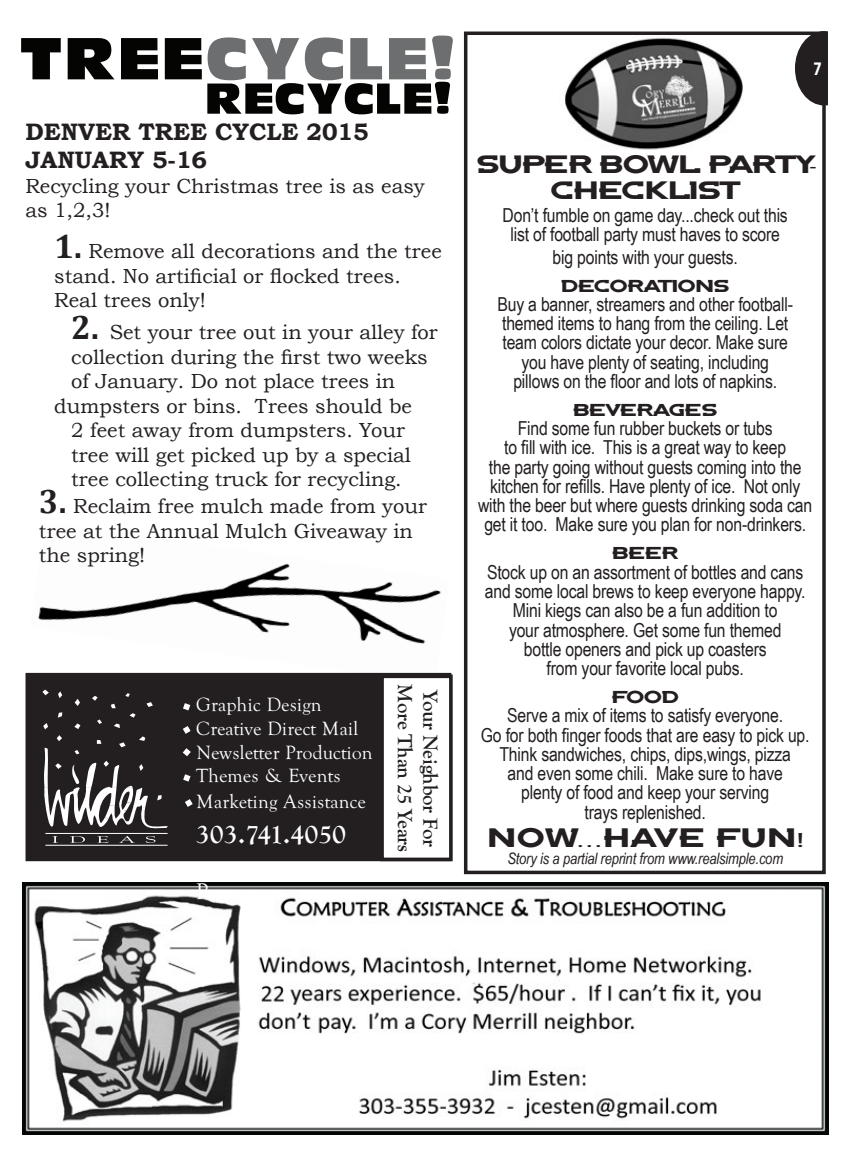
<style>
.page{position:relative;width:851px;height:1166px;background:#fff}
.page>*{position:absolute;margin:0;border:0;box-sizing:border-box;transform-origin:0 0}
.t1{font:29.75px "Broncos Primaryfin";letter-spacing:-.01em;color:#231f20}
.t2{font:28px/26.2px "Broncos Primaryfin";letter-spacing:-.07em;color:#231f20;text-align:center}
.t3{font:700 27.12px "Goudy Old Style T";letter-spacing:.02em;color:#fff}
.t4{font:700 23.8px "Bookman Old Style";color:#231f20}
.t5{font:23.45px "Goudy Old Style Normal";color:#fff}
.t6{font:700 21px "Goudy Old Style T";letter-spacing:-.01em;color:#231f20}
.t7{font:20.3px/24.5px "Bookman Old Style";color:#231f20}
.t8{font:19.78px "Goudy Old Style Normal";letter-spacing:.02em;color:#fff}
.t9{font:19.25px/19.2px "Arial Narrow";letter-spacing:-.01em;color:#231f20;text-align:center}
.t10{font:19.25px "Broncos Primaryfin";letter-spacing:-.07em;color:#231f20}
.t11{font:700 condensed 19.25px "Myriad Pro";color:#fff}
.t12{font:italic 15.75px "Arial Narrow";letter-spacing:-.01em;color:#231f20}
.s1{font-family:"Cambria";font-weight:700;font-size:33.95px}
</style>
<div class="page">
<img style="left:525px;top:31px;width:258px;height:119px">
<div style="left:464px;top:32px;width:361px;height:842px;border:4px solid #231f20"></div>
<img style="left:30px;top:563px;width:419px;height:110px">
<svg style="left:794px;top:31px;width:34px;height:74px"></svg>
<img style="left:23px;top:882px;width:805px;height:252px">
<div style="left:26px;top:674px;width:424px;height:186px;background:#231f20"></div>
<div style="left:26px;top:673px;width:425px;height:188px;border:2px solid #231f20"></div>
<hr style="left:45px;top:833px;width:122px;height:1px;background:#fff">
<hr style="left:45px;top:845px;width:122px;height:1px;background:#fff">
<svg style="left:43px;top:723px;width:5px;height:6px"></svg>
<svg style="left:42px;top:689px;width:7px;height:6px"></svg>
<svg style="left:58px;top:691px;width:4px;height:7px"></svg>
<svg style="left:58px;top:712px;width:4px;height:5px"></svg>
<svg style="left:74px;top:723px;width:6px;height:6px"></svg>
<svg style="left:75px;top:699px;width:5px;height:7px"></svg>
<svg style="left:97px;top:719px;width:5px;height:5px"></svg>
<svg style="left:111px;top:703px;width:5px;height:5px"></svg>
<svg style="left:114px;top:723px;width:6px;height:5px"></svg>
<svg style="left:129px;top:713px;width:6px;height:4px"></svg>
<svg style="left:146px;top:702px;width:7px;height:5px"></svg>
<svg style="left:92px;top:696px;width:6px;height:4px"></svg>
<svg style="left:125px;top:693px;width:5px;height:4px"></svg>
<svg style="left:44px;top:735px;width:124px;height:94px"></svg>
<svg style="left:52px;top:836px;width:6px;height:7px"></svg>
<svg style="left:70px;top:836px;width:15px;height:7px"></svg>
<svg style="left:97px;top:836px;width:12px;height:7px"></svg>
<svg style="left:119px;top:836px;width:16px;height:7px"></svg>
<svg style="left:146px;top:836px;width:9px;height:7px"></svg>
<svg style="left:183px;top:703px;width:7px;height:7px"></svg>
<svg style="left:183px;top:748px;width:8px;height:8px"></svg>
<svg style="left:183px;top:726px;width:7px;height:8px"></svg>
<svg style="left:185px;top:799px;width:8px;height:8px"></svg>
<svg style="left:183px;top:774px;width:7px;height:7px"></svg>
<div style="left:382px;top:676px;width:69px;height:183px;background:#fff"></div>
<div style="left:380px;top:674px;width:72px;height:187px;border:4px solid #231f20"></div>
<svg style="left:21px;top:38px;width:40px;height:41px"></svg>
<svg style="left:68px;top:38px;width:46px;height:41px"></svg>
<svg style="left:121px;top:38px;width:37px;height:41px;background:#262625"></svg>
<svg style="left:165px;top:36px;width:288px;height:78px"></svg>
<p class="t4" style="left:25px;top:117px;width:345px">DENVER TREE CYCLE 2015</p>
<p class="t4" style="left:25px;top:146px;width:183px">JANUARY 5-16</p>
<p class="t7" style="left:25px;top:174px;width:401px">Recycling your Christmas tree is as easy as 1,2,3!</p>
<p class="t7" style="left:54px;top:239px;width:389px"><span class="s1">1.</span> Remove all decorations and the tree</p>
<p class="t7" style="left:54px;top:263px;width:348px">stand. No artificial or flocked trees.<br>Real trees only!</p>
<p class="t7" style="left:71px;top:320px;width:368px"><span class="s1">2.</span> Set your tree out in your alley for</p>
<p class="t7" style="left:71px;top:344px;width:358px">collection during the first two weeks</p>
<p class="t7" style="left:71px;top:369px;width:325px">of January. Do not place trees in</p>
<p class="t7" style="left:54px;top:393px;width:359px">dumpsters or bins. Trees should be</p>
<p class="t7" style="left:71px;top:418px;width:335px">2 feet away from dumpsters. Your</p>
<p class="t7" style="left:71px;top:442px;width:341px">tree will get picked up by a special</p>
<p class="t7" style="left:71px;top:467px;width:332px">tree collecting truck for recycling.</p>
<p class="t7" style="left:39px;top:494px;width:389px"><span class="s1">3.</span> Reclaim free mulch made from your tree at the Annual Mulch Giveaway in the spring!</p>
<p class="t8" style="left:196px;top:694px;width:127px">Graphic Design</p>
<p class="t8" style="left:196px;top:718px;width:163px">Creative Direct Mail</p>
<p class="t8" style="left:196px;top:741px;width:178px">Newsletter Production</p>
<p class="t8" style="left:196px;top:765px;width:146px">Themes &amp; Events</p>
<p class="t8" style="left:196px;top:791px;width:171px">Marketing Assistance</p>
<p class="t3" style="left:196px;top:818px;width:151px">303.741.4050</p>
<p class="t5" style="left:196px;top:879px;width:13px">P</p>
<p class="t6" style="left:417px;top:684px;width:169px;rotate:90deg">More Than 25 Years</p>
<p class="t6" style="left:442px;top:690px;width:158px;rotate:90deg">Your Neighbor For</p>
<p class="t11" style="left:813px;top:56px;width:10px">7</p>
<p class="t2" style="left:475px;top:150px;width:343px">SUPER BOWL PARTY-<br>CHECKLIST</p>
<p class="t9" style="left:502px;top:204px;width:287px">Don’t fumble on game day...check out this list of football party must haves to score</p>
<p class="t9" style="left:552px;top:246px;width:187px">big points with your guests.</p>
<p class="t10" style="left:560px;top:274px;width:171px">DECORATIONS</p>
<p class="t9" style="left:497px;top:294px;width:297px">Buy a banner, streamers and other football-</p>
<p class="t9" style="left:502px;top:313px;width:288px">themed items to hang from the ceiling. Let</p>
<p class="t9" style="left:502px;top:332px;width:287px">team colors dictate your decor. Make sure</p>
<p class="t9" style="left:521px;top:351px;width:249px">you have plenty of seating, including</p>
<p class="t9" style="left:513px;top:371px;width:265px">pillows on the floor and lots of napkins.</p>
<p class="t10" style="left:572px;top:398px;width:147px">BEVERAGES</p>
<p class="t9" style="left:517px;top:418px;width:256px">Find some fun rubber buckets or tubs</p>
<p class="t9" style="left:504px;top:437px;width:283px">to fill with ice. This is a great way to keep</p>
<p class="t9" style="left:489px;top:456px;width:314px;text-align:left">the party going without guests coming into the kitchen for refills. Have plenty of ice. Not only</p>
<p class="t9" style="left:478px;top:495px;width:336px">with the beer but where guests drinking soda can get it too. Make sure you plan for non-drinkers.</p>
<p class="t10" style="left:611px;top:541px;width:69px">BEER</p>
<p class="t9" style="left:487px;top:561px;width:318px">Stock up on an assortment of bottles and cans</p>
<p class="t9" style="left:485px;top:581px;width:322px">and some local brews to keep everyone happy.<br>Mini kiegs can also be a fun addition to</p>
<p class="t9" style="left:509px;top:619px;width:274px">your atmosphere. Get some fun themed</p>
<p class="t9" style="left:524px;top:638px;width:244px">bottle openers and pick up coasters</p>
<p class="t9" style="left:546px;top:658px;width:199px">from your favorite local pubs.</p>
<p class="t10" style="left:611px;top:685px;width:70px">FOOD</p>
<p class="t9" style="left:481px;top:705px;width:330px">Serve a mix of items to satisfy everyone.<br>Go for both finger foods that are easy to pick up.</p>
<p class="t9" style="left:499px;top:743px;width:293px">Think sandwiches, chips, dips,wings, pizza</p>
<p class="t9" style="left:507px;top:763px;width:277px">and even some chili. Make sure to have</p>
<p class="t9" style="left:521px;top:782px;width:249px">plenty of food and keep your serving</p>
<p class="t9" style="left:584px;top:801px;width:123px">trays replenished.</p>
<p class="t1" style="left:486px;top:819px;width:319px">NOW...HAVE FUN!</p>
<p class="t12" style="left:507px;top:847px;width:277px">Story is a partial reprint from www.realsimple.com</p>
</div>
